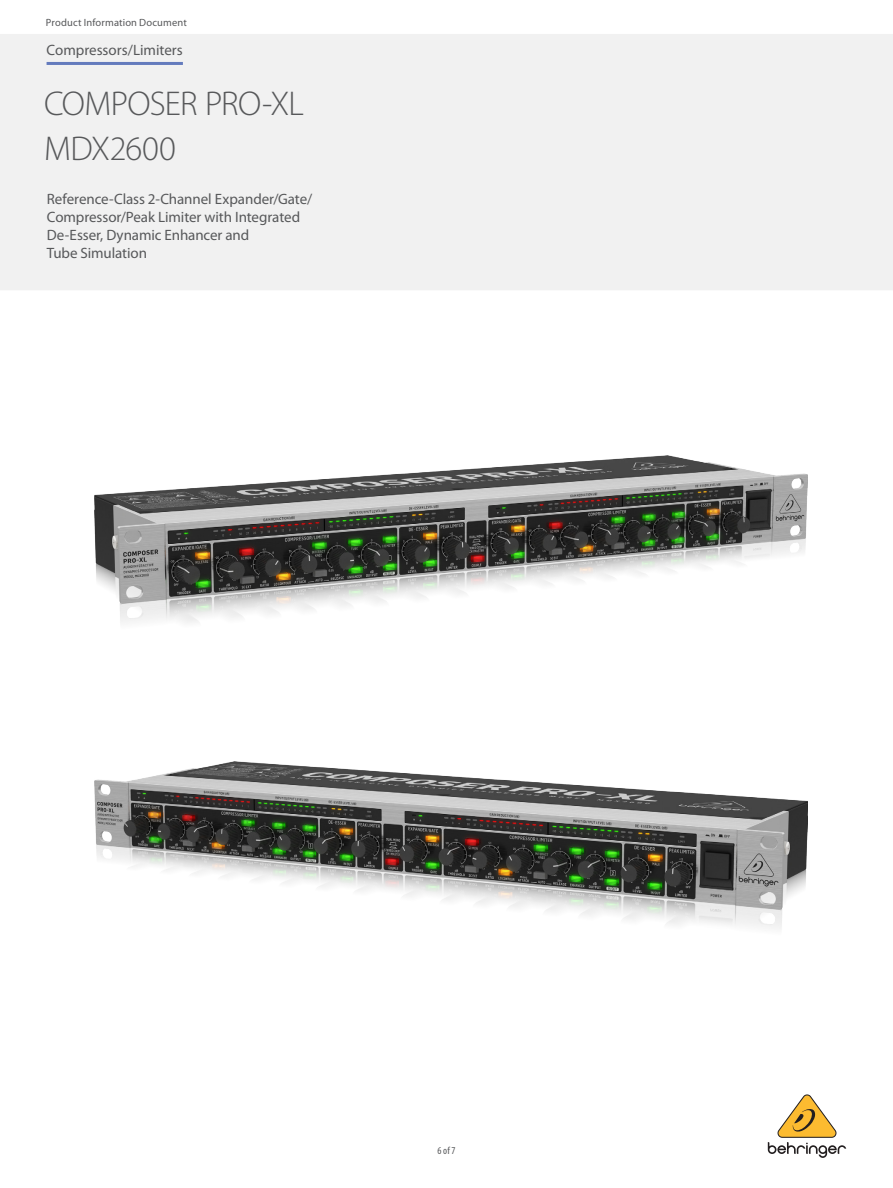
<style>
.page{position:relative;width:893px;height:1188px;background:#fff}
.page>*{position:absolute;margin:0;border:0;box-sizing:border-box;transform-origin:0 0}
.t1{font:300 34.5px/44.8px "Myriad Pro";letter-spacing:-.02em;color:#57585a}
.t2{font:15px/18px "Myriad Pro";letter-spacing:-.005em;color:#57585a}
.t3{font:10.5px "Myriad Pro";letter-spacing:.015em;color:#57585a}
.t4{font:condensed 10.5px "Myriad Pro";color:#57585a}
</style>
<div class="page">
<img style="left:0;top:34px;width:893px;height:1117px">
<img style="left:94px;top:456px;width:713px;height:173px">
<img style="left:94px;top:762px;width:713px;height:173px">
<hr style="left:47px;top:62px;width:136px;height:3px;background:#647bbd">
<svg style="left:768px;top:1094px;width:78px;height:64px"></svg>
<p class="t3" style="left:46px;top:16px;width:142px">Product Information Document</p>
<p class="t2" style="left:47px;top:40px;width:138px">Compressors/Limiters</p>
<h1 class="t1" style="left:44px;top:82px;width:262px">COMPOSER PRO-XL<br>MDX2600</h1>
<p class="t2" style="left:47px;top:190px;width:267px">Reference-Class 2-Channel Expander/Gate/ Compressor/Peak Limiter with Integrated De-Esser, Dynamic Enhancer and<br>Tube Simulation</p>
<p class="t4" style="left:437px;top:1144px;width:20px">6 of 7</p>
</div>
